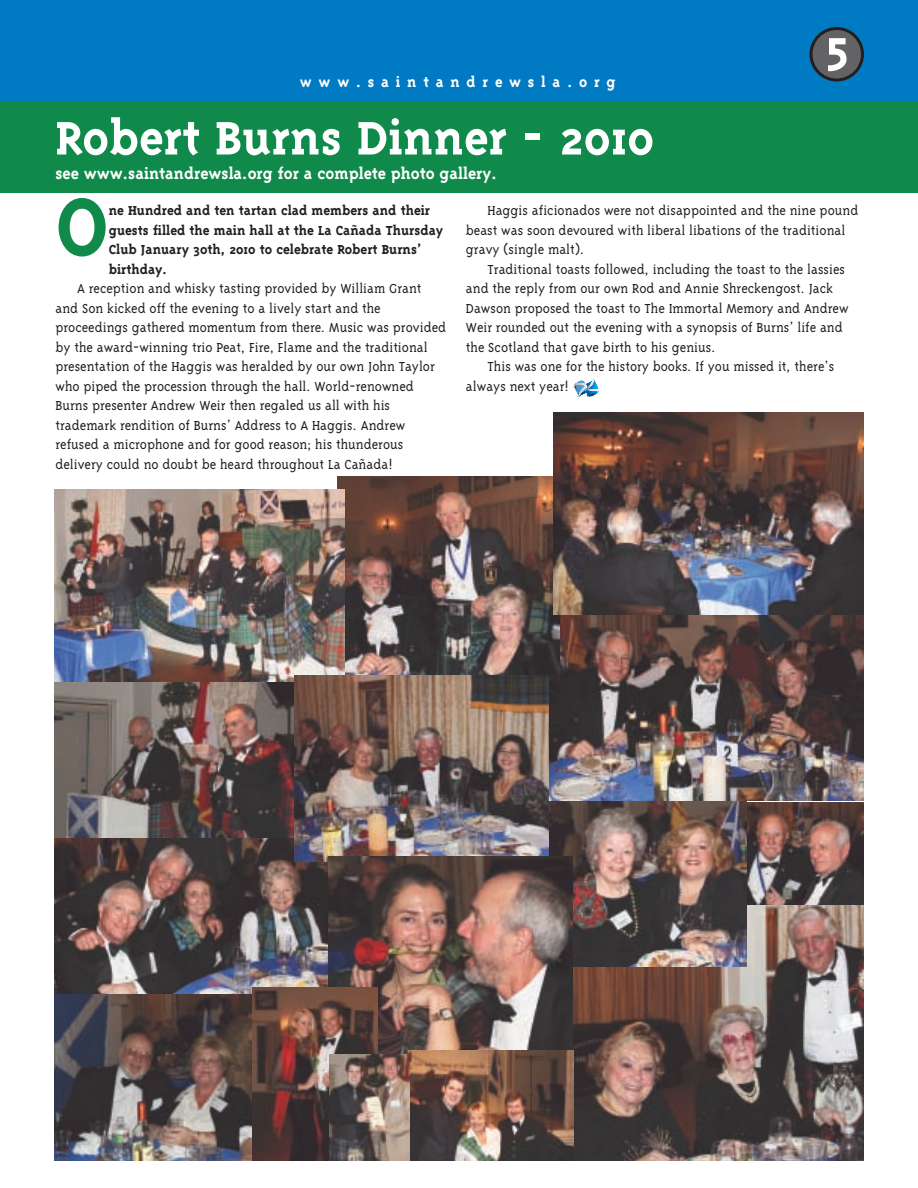
<style>
.page{position:relative;width:918px;height:1188px;background:#fff}
.page>*{position:absolute;margin:0;border:0;box-sizing:border-box;transform-origin:0 0}
.t1{font:700 93px "Triplex Serif";color:#0f8a4a}
.t2{font:700 54px "Triplex Serif";color:#fff}
.t3{font:700 18px "Triplex Serif";color:#fff}
.t4{font:700 16.5px "Triplex Serif";letter-spacing:.41em;color:#fff}
.t5{font:300 15px/19.5px "Triplex Serif";color:#231f20}
.t6{font:700 15px/19.5px "Triplex Serif";color:#231f20}
</style>
<div class="page">
<img style="left:747px;top:802px;width:117px;height:103px">
<img style="left:573px;top:905px;width:291px;height:256px">
<img style="left:549px;top:800px;width:198px;height:167px">
<img style="left:54px;top:838px;width:274px;height:156px">
<img style="left:549px;top:614px;width:315px;height:186px">
<img style="left:54px;top:682px;width:240px;height:156px">
<img style="left:338px;top:476px;width:222px;height:228px">
<div style="left:0;top:100px;width:918px;height:94px;background:#0f8a4a"></div>
<div style="left:0;top:0;width:918px;height:101px;background:#007bc3"></div>
<svg style="left:809px;top:27px;width:55px;height:55px"></svg>
<svg style="left:574px;top:380px;width:25px;height:17px"></svg>
<img style="left:54px;top:489px;width:290px;height:193px">
<img style="left:554px;top:412px;width:310px;height:202px">
<img style="left:294px;top:675px;width:255px;height:187px">
<img style="left:328px;top:856px;width:245px;height:198px">
<img style="left:54px;top:995px;width:198px;height:166px">
<img style="left:408px;top:1050px;width:166px;height:111px">
<img style="left:252px;top:987px;width:126px;height:174px">
<img style="left:329px;top:1054px;width:81px;height:107px">
<h2 class="t2" style="left:825px;top:13px;width:26px">5</h2>
<p class="t4" style="left:300px;top:71px;width:317px">www.saintandrewsla.org</p>
<h2 class="t2" style="left:56px;top:104px;width:600px">Robert Burns Dinner - 2010</h2>
<p class="t3" style="left:56px;top:162px;width:443px">see www.saintandrewsla.org for a complete photo gallery.</p>
<h1 class="t1" style="left:56px;top:169px;width:55px">O</h1>
<p class="t6" style="left:109px;top:200px;width:336px">ne Hundred and ten tartan clad members and their guests filled the main hall at the La Cañada Thursday Club January 30th, 2010 to celebrate Robert Burns’ birthday.</p>
<p class="t5" style="left:56px;top:278px;width:392px;text-indent:22px">A reception and whisky tasting provided by William Grant and Son kicked off the evening to a lively start and the proceedings gathered momentum from there. Music was provided by the award-winning trio Peat, Fire, Flame and the traditional presentation of the Haggis was heralded by our own John Taylor who piped the procession through the hall. World-renowned Burns presenter Andrew Weir then regaled us all with his trademark rendition of Burns’ Address to A Haggis. Andrew refused a microphone and for good reason; his thunderous delivery could no doubt be heard throughout La Cañada!</p>
<p class="t5" style="left:466px;top:200px;width:394px;text-indent:22px">Haggis aficionados were not disappointed and the nine pound beast was soon devoured with liberal libations of the traditional gravy (single malt).</p>
<p class="t5" style="left:466px;top:259px;width:384px;text-indent:22px">Traditional toasts followed, including the toast to the lassies and the reply from our own Rod and Annie Shreckengost. Jack Dawson proposed the toast to The Immortal Memory and Andrew Weir rounded out the evening with a synopsis of Burns’ life and the Scotland that gave birth to his genius.</p>
<p class="t5" style="left:466px;top:356px;width:370px;text-indent:22px">This was one for the history books. If you missed it, there’s always next year!</p>
</div>
